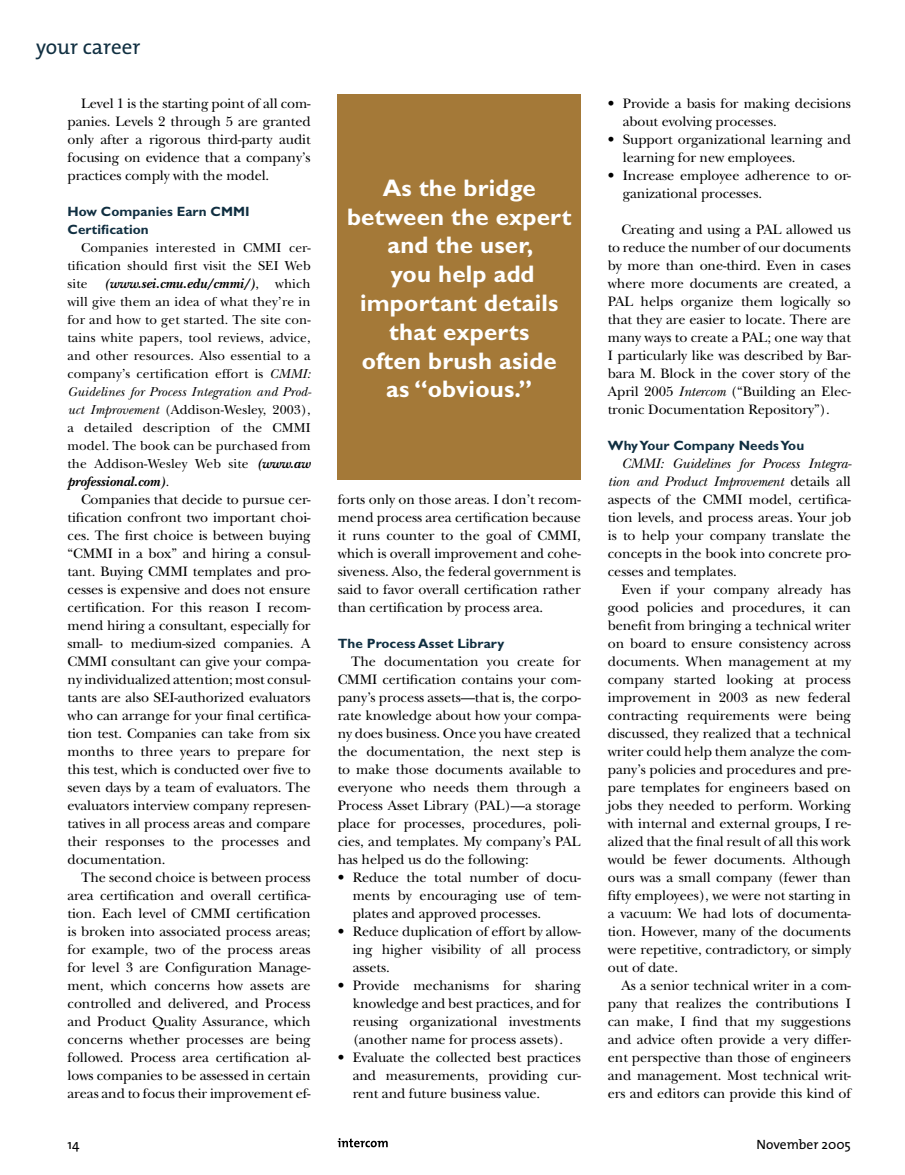
<style>
.page{position:relative;width:905px;height:1175px;background:#fff}
.page>*{position:absolute;margin:0;border:0;box-sizing:border-box;transform-origin:0 0}
.t1{font:700 24px/28.8px "Gill Sans";letter-spacing:.01em;color:#fff;text-align:center}
.t2{font:21px "The Mix";color:#102f41}
.t3{font:14.25px/18px "New Baskerville";letter-spacing:-.005em;color:#000;text-align:justify}
.t4{font:italic 700 14.25px "New Baskerville";letter-spacing:-.005em;color:#000}
.t5{font:13.5px/18px "New Baskerville";letter-spacing:.01em;color:#000;text-align:right}
.t6{font:700 13.5px/18px "Gill Sans";letter-spacing:.005em;color:#102f41}
.t7{font:13.5px "The Mix";color:#000}
.s1{font-weight:400;font-style:normal;font-size:13.5px}
.s2{font-style:italic}
.s3{font-weight:700;font-style:italic;font-size:14.25px}
</style>
<div class="page">
<svg style="left:338px;top:1138px;width:50px;height:9px"></svg>
<div style="left:338px;top:95px;width:242px;height:385px;background:#a47938"></div>
<h2 class="t2" style="left:36px;top:29px;width:106px">your career</h2>
<p class="t3" style="left:68px;top:94px;width:245px;text-indent:13px">Level 1 is the starting point of all com&shy;panies. Levels 2 through 5 are granted only after a rigorous third-party audit focusing on evidence that a company’s practices comply with the model.</p>
<p class="t6" style="left:68px;top:202px;width:183px">How Companies Earn CMMI<br>Certification</p>
<p class="t5" style="left:68px;top:239px;width:245px">Companies interested in CMMI cer&shy;tification should first visit the SEI Web</p>
<p class="t4" style="left:68px;top:275px;width:244px"><span class="s1">site</span> (www.sei.cmu.edu/cmmi/)<span class="s1">, which</span></p>
<p class="t5" style="left:68px;top:293px;width:245px;text-align:justify">will give them an idea of what they’re in for and how to get started. The site con&shy;tains white papers, tool reviews, advice, and other resources. Also essential to a company’s certification effort is <span class="s2">CMMI:<br>Guidelines for Process Integration and Prod&shy;uct Improvement</span> (Addison-Wesley, 2003), a detailed description of the CMMI model. The book can be purchased from the Addison-Wesley Web site <span class="s3">(www.aw</span></p>
<p class="t4" style="left:67px;top:473px;width:103px">professional.com)<span class="s1">.</span></p>
<p class="t3" style="left:81px;top:490px;width:231px">Companies that decide to pursue cer-</p>
<p class="t3" style="left:68px;top:508px;width:245px">tification confront two important choi-</p>
<p class="t3" style="left:68px;top:526px;width:244px">ces. The first choice is between buying</p>
<p class="t3" style="left:68px;top:544px;width:245px">“CMMI in a box” and hiring a consul-</p>
<p class="t3" style="left:68px;top:562px;width:245px">tant. Buying CMMI templates and pro-</p>
<p class="t3" style="left:68px;top:580px;width:244px">cesses is expensive and does not ensure</p>
<p class="t3" style="left:68px;top:598px;width:245px">certification. For this reason I recom-</p>
<p class="t3" style="left:68px;top:616px;width:244px">mend hiring a consultant, especially for</p>
<p class="t3" style="left:68px;top:634px;width:244px">small- to medium-sized companies. A</p>
<p class="t3" style="left:68px;top:652px;width:245px">CMMI consultant can give your compa-</p>
<p class="t3" style="left:68px;top:670px;width:245px">ny individualized attention; most consul-</p>
<p class="t3" style="left:68px;top:688px;width:245px">tants are also SEI-authorized evaluators</p>
<p class="t3" style="left:68px;top:706px;width:245px">who can arrange for your final certifica-</p>
<p class="t3" style="left:68px;top:724px;width:245px">tion test. Companies can take from six</p>
<p class="t3" style="left:68px;top:742px;width:244px">months to three years to prepare for</p>
<p class="t3" style="left:68px;top:760px;width:245px">this test, which is conducted over five to</p>
<p class="t3" style="left:68px;top:778px;width:245px">seven days by a team of evaluators. The</p>
<p class="t3" style="left:68px;top:796px;width:245px">evaluators interview company represen-</p>
<p class="t3" style="left:68px;top:814px;width:244px">tatives in all process areas and compare</p>
<p class="t3" style="left:68px;top:832px;width:245px">their responses to the processes and</p>
<p class="t3" style="left:68px;top:850px;width:100px">documentation.</p>
<p class="t3" style="left:81px;top:868px;width:231px">The second choice is between process</p>
<p class="t3" style="left:68px;top:886px;width:245px">area certification and overall certifica-</p>
<p class="t3" style="left:68px;top:904px;width:245px">tion. Each level of CMMI certification</p>
<p class="t3" style="left:68px;top:922px;width:244px">is broken into associated process areas;</p>
<p class="t3" style="left:68px;top:940px;width:244px">for example, two of the process areas</p>
<p class="t3" style="left:68px;top:958px;width:245px">for level 3 are Configuration Manage-</p>
<p class="t3" style="left:68px;top:976px;width:244px">ment, which concerns how assets are</p>
<p class="t3" style="left:68px;top:994px;width:244px">controlled and delivered, and Process</p>
<p class="t3" style="left:68px;top:1012px;width:245px">and Product Quality Assurance, which</p>
<p class="t3" style="left:68px;top:1030px;width:245px">concerns whether processes are being</p>
<p class="t3" style="left:68px;top:1048px;width:245px">followed. Process area certification al-</p>
<p class="t3" style="left:68px;top:1066px;width:244px">lows companies to be assessed in certain</p>
<p class="t3" style="left:68px;top:1084px;width:245px">areas and to focus their improvement ef-</p>
<h1 class="t1" style="left:347px;top:173px;width:226px">As the bridge between the expert and the user,<br>you help add important details that experts<br>often brush aside as “obvious.”</h1>
<p class="t3" style="left:338px;top:490px;width:245px">forts only on those areas. I don’t recom&shy;mend process area certification because it runs counter to the goal of CMMI, which is overall improvement and cohe&shy;siveness. Also, the federal government is said to favor overall certification rather than certification by process area.</p>
<p class="t6" style="left:338px;top:634px;width:168px">The Process Asset Library</p>
<p class="t3" style="left:337px;top:652px;width:245px;text-indent:14px">The documentation you create for CMMI certification contains your com&shy;pany’s process assets—that is, the corpo&shy;rate knowledge about how your compa&shy;ny does business. Once you have created the documentation, the next step is to make those documents available to everyone who needs them through a Process Asset Library (PAL)—a storage place for processes, procedures, poli&shy;cies, and templates. My company’s PAL has helped us do the following:</p>
<p class="t3" style="left:352px;top:868px;width:230px;text-indent:-15px">• Reduce the total number of docu&shy;ments by encouraging use of tem&shy;plates and approved processes.</p>
<p class="t3" style="left:352px;top:922px;width:230px;text-indent:-15px">• Reduce duplication of effort by allow&shy;ing higher visibility of all process assets.</p>
<p class="t3" style="left:352px;top:976px;width:230px;text-indent:-15px">• Provide mechanisms for sharing knowledge and best practices, and for reusing organizational investments (another name for process assets).</p>
<p class="t3" style="left:352px;top:1048px;width:230px;text-indent:-15px">• Evaluate the collected best practices and measurements, providing cur&shy;rent and future business value.</p>
<p class="t3" style="left:622px;top:94px;width:230px;text-indent:-15px">• Provide a basis for making decisions about evolving processes.</p>
<p class="t3" style="left:622px;top:130px;width:229px;text-indent:-15px">• Support organizational learning and learning for new employees.</p>
<p class="t3" style="left:622px;top:166px;width:230px;text-indent:-15px">• Increase employee adherence to or&shy;ganizational processes.</p>
<p class="t3" style="left:608px;top:220px;width:245px;text-indent:14px">Creating and using a PAL allowed us to reduce the number of our documents by more than one-third. Even in cases where more documents are created, a PAL helps organize them logically so that they are easier to locate. There are many ways to create a PAL; one way that I particularly like was described by Bar&shy;bara M. Block in the cover story of the April 2005 <span class="s2">Intercom</span> (“Building an Elec&shy;tronic Documentation Repository”).</p>
<p class="t6" style="left:608px;top:436px;width:198px">Why Your Company Needs You</p>
<p class="t3" style="left:608px;top:454px;width:245px;text-indent:14px"><span class="s2">CMMI: Guidelines for Process Integra&shy;tion and Product Improvement</span> details all aspects of the CMMI model, certifica&shy;tion levels, and process areas. Your job is to help your company translate the concepts in the book into concrete pro&shy;cesses and templates.</p>
<p class="t3" style="left:608px;top:580px;width:245px;text-indent:14px">Even if your company already has good policies and procedures, it can benefit from bringing a technical writer on board to ensure consistency across documents. When management at my company started looking at process improvement in 2003 as new federal contracting requirements were being discussed, they realized that a technical writer could help them analyze the com&shy;pany’s policies and procedures and pre&shy;pare templates for engineers based on jobs they needed to perform. Working with internal and external groups, I re&shy;alized that the final result of all this work would be fewer documents. Although ours was a small company (fewer than fifty employees), we were not starting in a vacuum: We had lots of documenta&shy;tion. However, many of the documents were repetitive, contradictory, or simply out of date.</p>
<p class="t3" style="left:608px;top:976px;width:245px;text-indent:14px">As a senior technical writer in a com&shy;pany that realizes the contributions I can make, I find that my suggestions and advice often provide a very differ&shy;ent perspective than those of engineers and management. Most technical writ&shy;ers and editors can provide this kind of</p>
<p class="t7" style="left:68px;top:1133px;width:13px">14</p>
<p class="t7" style="left:756px;top:1133px;width:96px">November 2005</p>
</div>
